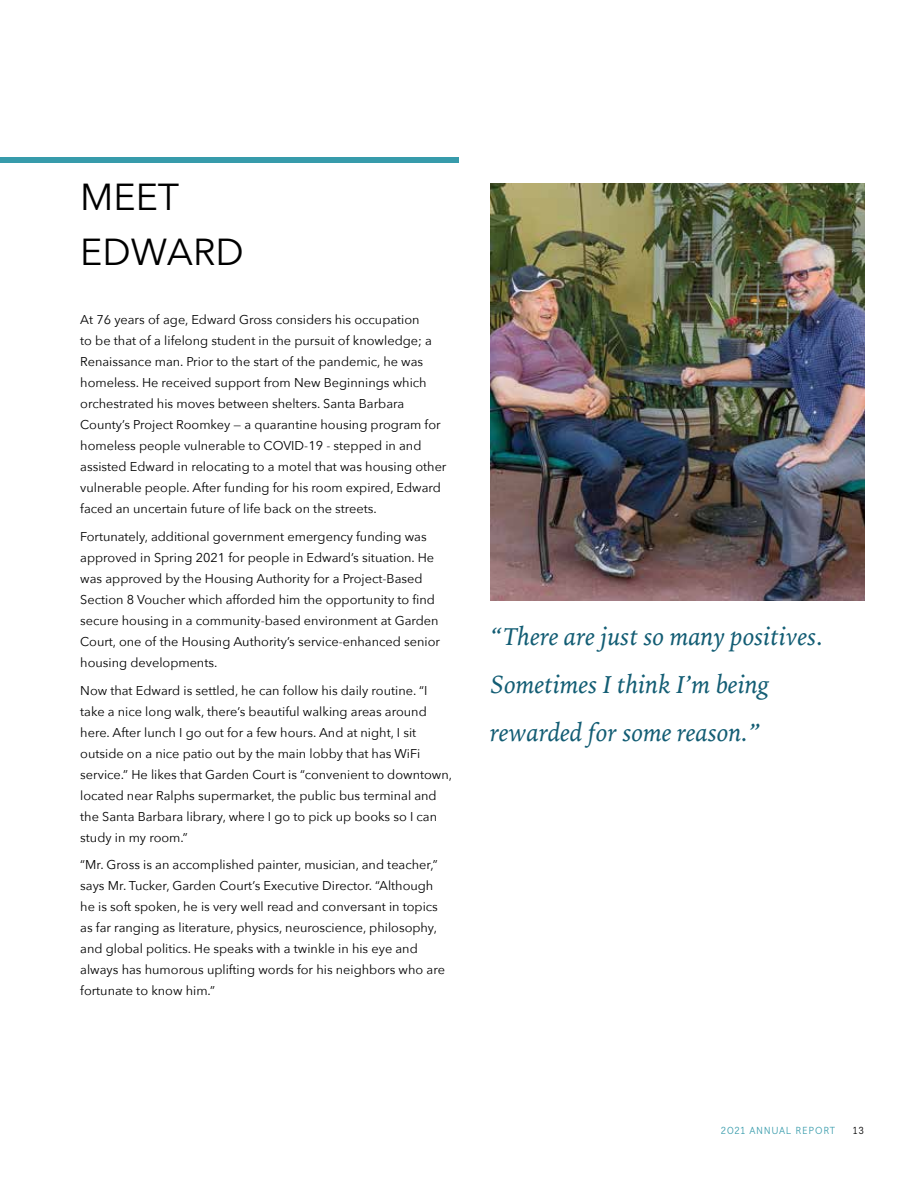
<style>
.page{position:relative;width:918px;height:1188px;background:#fff}
.page>*{position:absolute;margin:0;border:0;box-sizing:border-box;transform-origin:0 0}
.t1{font:37.5px/55.5px "Avenir Next";color:#000}
.t2{font:italic 25.5px/48px "Iowan Old Style";color:#135d74}
.t3{font:12.75px/21px "Avenir Next";color:#000}
.t4{font:10.5px "Mucho Sans";letter-spacing:.075em;color:#379bab}
.t5{font:10.5px "Mucho Sans";color:#000}
</style>
<div class="page">
<img style="left:490px;top:183px;width:374px;height:417px">
<div style="left:0;top:157px;width:459px;height:6px;background:#379bab"></div>
<h1 class="t1" style="left:80px;top:167px;width:165px">MEET<br>EDWARD</h1>
<p class="t3" style="left:80px;top:309px;width:368px">At 76 years of age, Edward Gross considers his occupation<br>to be that of a lifelong student in the pursuit of knowledge; a Renaissance man. Prior to the start of the pandemic, he was homeless. He received support from New Beginnings which orchestrated his moves between shelters. Santa Barbara County’s Project Roomkey — a quarantine housing program for homeless people vulnerable to COVID-19 - stepped in and assisted Edward in relocating to a motel that was housing other vulnerable people. After funding for his room expired, Edward faced an uncertain future of life back on the streets.</p>
<p class="t3" style="left:80px;top:525px;width:361px">Fortunately, additional government emergency funding was approved in Spring 2021 for people in Edward’s situation. He was approved by the Housing Authority for a Project-Based Section 8 Voucher which afforded him the opportunity to find secure housing in a community-based environment at Garden Court, one of the Housing Authority’s service-enhanced senior housing developments.</p>
<p class="t3" style="left:80px;top:679px;width:373px">Now that Edward is settled, he can follow his daily routine. “I take a nice long walk, there’s beautiful walking areas around here. After lunch I go out for a few hours. And at night, I sit outside on a nice patio out by the main lobby that has WiFi service.” He likes that Garden Court is “convenient to downtown, located near Ralphs supermarket, the public bus terminal and the Santa Barbara library, where I go to pick up books so I can study in my room.”</p>
<p class="t3" style="left:80px;top:854px;width:366px">“Mr. Gross is an accomplished painter, musician, and teacher,” says Mr. Tucker, Garden Court’s Executive Director. “Although he is soft spoken, he is very well read and conversant in topics as far ranging as literature, physics, neuroscience, philosophy, and global politics. He speaks with a twinkle in his eye and always has humorous uplifting words for his neighbors who are fortunate to know him.”</p>
<h2 class="t2" style="left:490px;top:611px;width:335px">“There are just so many positives.<br>Sometimes I think I’m being rewarded for some reason.”</h2>
<p class="t4" style="left:721px;top:1124px;width:116px">2021 ANNUAL REPORT</p>
<p class="t5" style="left:853px;top:1124px;width:12px">13</p>
</div>
